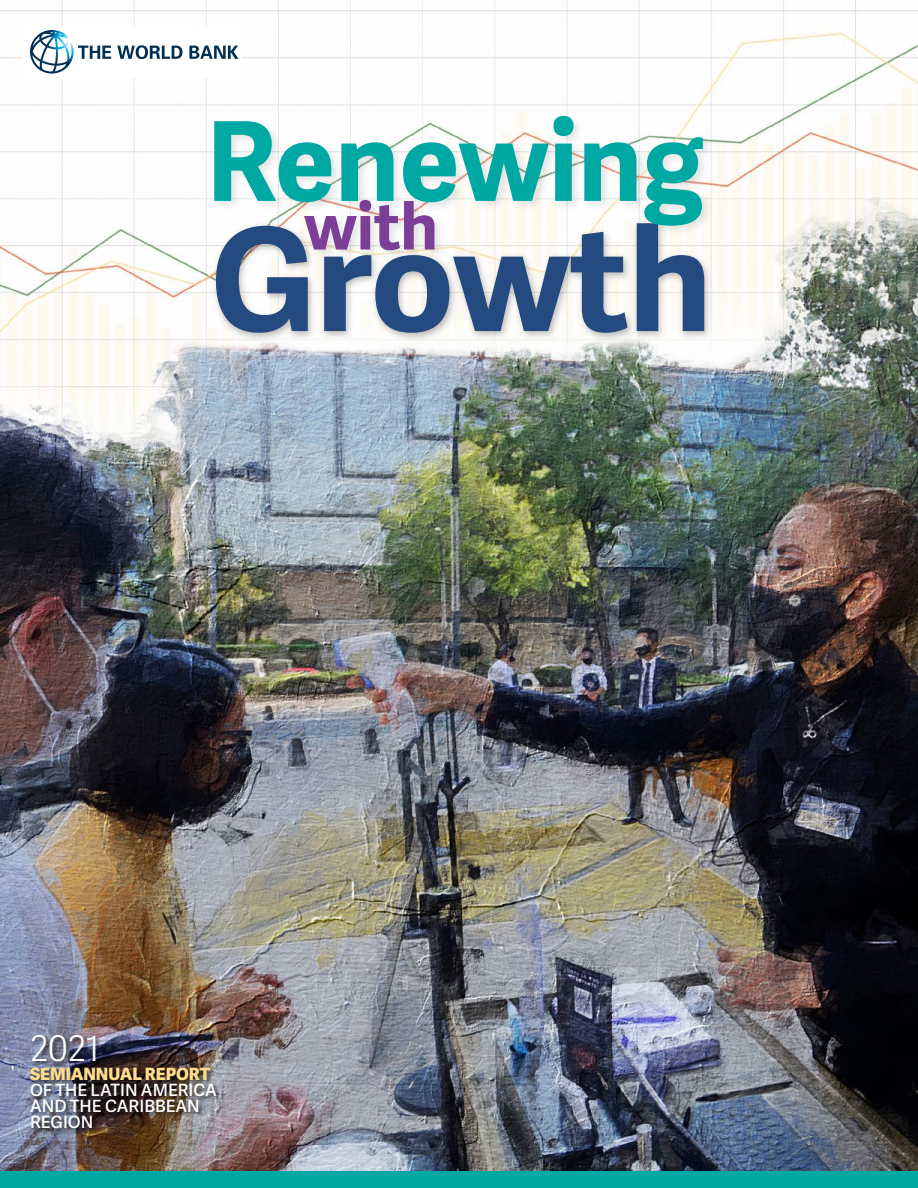
<style>
.page{position:relative;width:918px;height:1188px;background:#fff}
.page>*{position:absolute;margin:0;border:0;box-sizing:border-box;transform-origin:0 0}
.t1{font:700 142.8px "Adelle Sans";color:#244a80}
.t2{font:700 110.1px "Adelle Sans";color:#00a8a4}
.t3{font:700 64.35px "Adelle Sans";color:#7c3f97}
.t4{font:300 35.4px "Adelle Sans";color:#fff}
.t5{font:600 16.95px/15.8px "Adelle Sans";color:#fff}
.t6{font:800 16.95px "Adelle Sans";color:#ffdb8c}
</style>
<div class="page">
<img style="left:0;top:0;width:918px;height:1172px">
<img style="left:163px;top:291px;width:160px;height:98px">
<img style="left:271px;top:326px;width:52px;height:62px">
<img style="left:323px;top:326px;width:182px;height:63px">
<img style="left:400px;top:291px;width:118px;height:97px">
<img style="left:518px;top:291px;width:165px;height:98px">
<img style="left:584px;top:291px;width:176px;height:97px">
<img style="left:156px;top:55px;width:606px;height:236px">
<img style="left:254px;top:144px;width:242px;height:182px">
<div style="left:22px;top:27px;width:220px;height:51px;background:#fff"></div>
<svg style="left:30px;top:30px;width:81px;height:44px"></svg>
<svg style="left:117px;top:45px;width:65px;height:14px"></svg>
<svg style="left:189px;top:45px;width:50px;height:14px"></svg>
<img style="left:26px;top:1062px;width:199px;height:78px">
<img style="left:26px;top:1027px;width:82px;height:53px">
<div style="left:0;top:1172px;width:918px;height:16px;background:#00a8a4"></div>
<h2 class="t2" style="left:206px;top:81px;width:499px">Renewing</h2>
<h3 class="t3" style="left:304px;top:179px;width:135px">with</h3>
<h1 class="t1" style="left:211px;top:176px;width:503px">Growth</h1>
<h3 class="t4" style="left:30px;top:1024px;width:72px">2021</h3>
<p class="t6" style="left:30px;top:1062px;width:182px">SEMIANNUAL REPORT</p>
<p class="t5" style="left:30px;top:1082px;width:189px">OF THE LATIN AMERICA<br>AND THE CARIBBEAN<br>REGION</p>
</div>
